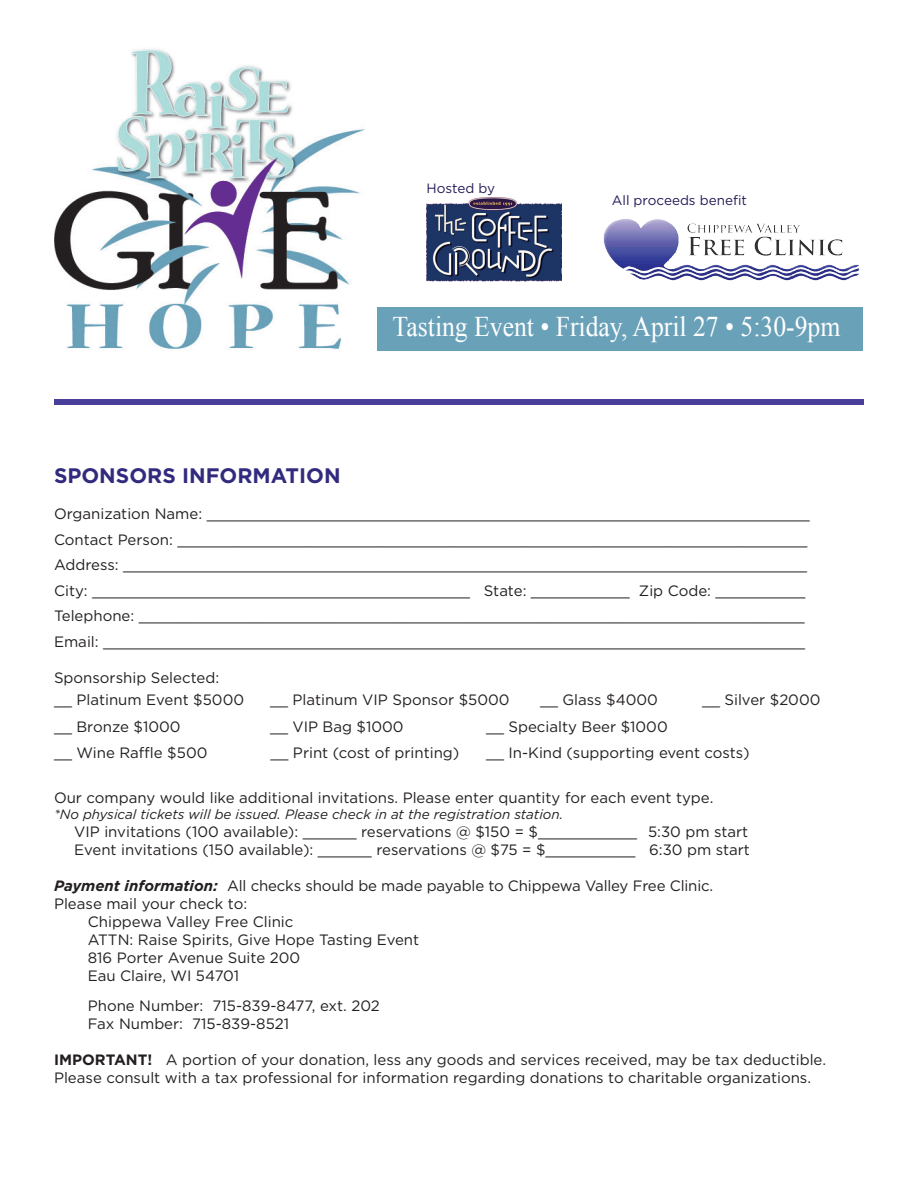
<style>
.page{position:relative;width:918px;height:1188px;background:#fff}
.page>*{position:absolute;margin:0;border:0;box-sizing:border-box;transform-origin:0 0}
.t1{font:28.5px "Times New Roman";color:#fff;scale:.9 1}
.t2{font:700 21px "Gotham";color:#322a7d}
.t3{font:15px/25.5px "Gotham";color:#231f20}
.t4{font:italic 13.5px "Gotham";color:#231f20}
.t5{font:13.5px "Gotham";color:#261958}
.s1{font-weight:700;font-style:italic}
.s2{font-weight:700}
</style>
<div class="page">
<div style="left:378px;top:308px;width:485px;height:43px;background:#69a1b9"></div>
<img style="left:603px;top:219px;width:256px;height:62px">
<img style="left:427px;top:197px;width:135px;height:85px">
<img style="left:54px;top:49px;width:310px;height:300px">
<div style="left:54px;top:399px;width:810px;height:6px;background:#493e99"></div>
<p class="t5" style="left:427px;top:180px;width:70px">Hosted by</p>
<p class="t5" style="left:612px;top:192px;width:137px">All proceeds benefit</p>
<h1 class="t1" style="left:393px;top:308px;width:499px">Tasting Event • Friday, April 27 • 5:30-9pm</h1>
<h2 class="t2" style="left:54px;top:462px;width:288px">SPONSORS INFORMATION</h2>
<p class="t3" style="left:54px;top:501px;width:757px">Organization Name: ___________________________________________________________________ Contact Person: ______________________________________________________________________ Address: ____________________________________________________________________________ City: __________________________________________ State: ___________ Zip Code: __________ Telephone: __________________________________________________________________________ Email: ______________________________________________________________________________</p>
<p class="t3" style="left:54px;top:666px;width:192px;line-height:22.5px">Sponsorship Selected:<br>__ Platinum Event $5000</p>
<p class="t3" style="left:270px;top:687px;width:241px">__ Platinum VIP Sponsor $5000</p>
<p class="t3" style="left:540px;top:687px;width:119px">__ Glass $4000</p>
<p class="t3" style="left:702px;top:687px;width:120px">__ Silver $2000</p>
<p class="t3" style="left:54px;top:714px;width:128px">__ Bronze $1000</p>
<p class="t3" style="left:270px;top:714px;width:135px">__ VIP Bag $1000</p>
<p class="t3" style="left:486px;top:714px;width:183px">__ Specialty Beer $1000</p>
<p class="t3" style="left:54px;top:739px;width:155px">__ Wine Raffle $500</p>
<p class="t3" style="left:270px;top:739px;width:190px">__ Print (cost of printing)</p>
<p class="t3" style="left:486px;top:739px;width:265px">__ In-Kind (supporting event costs)</p>
<p class="t3" style="left:54px;top:784px;width:661px">Our company would like additional invitations. Please enter quantity for each event type.</p>
<p class="t4" style="left:54px;top:806px;width:511px">*No physical tickets will be issued. Please check in at the registration station.</p>
<p class="t3" style="left:74px;top:822px;width:677px;line-height:18px">VIP invitations (100 available): ______ reservations @ $150 = $___________ 5:30 pm start<br>Event invitations (150 available): ______ reservations @ $75 = $__________ 6:30 pm start</p>
<p class="t3" style="left:54px;top:873px;width:661px"><span class="s1">Payment information:</span> All checks should be made payable to Chippewa Valley Free Clinic.</p>
<p class="t3" style="left:54px;top:891px;width:195px">Please mail your check to:</p>
<p class="t3" style="left:88px;top:909px;width:207px">Chippewa Valley Free Clinic</p>
<p class="t3" style="left:88px;top:927px;width:333px">ATTN: Raise Spirits, Give Hope Tasting Event</p>
<p class="t3" style="left:88px;top:945px;width:214px">816 Porter Avenue Suite 200</p>
<p class="t3" style="left:88px;top:963px;width:153px">Eau Claire, WI 54701</p>
<p class="t3" style="left:88px;top:996px;width:294px;line-height:18px">Phone Number: 715-839-8477, ext. 202<br>Fax Number: 715-839-8521</p>
<p class="t3" style="left:54px;top:1050px;width:774px;line-height:18px"><span class="s2">IMPORTANT!</span> A portion of your donation, less any goods and services received, may be tax deductible.<br>Please consult with a tax professional for information regarding donations to charitable organizations.</p>
</div>
